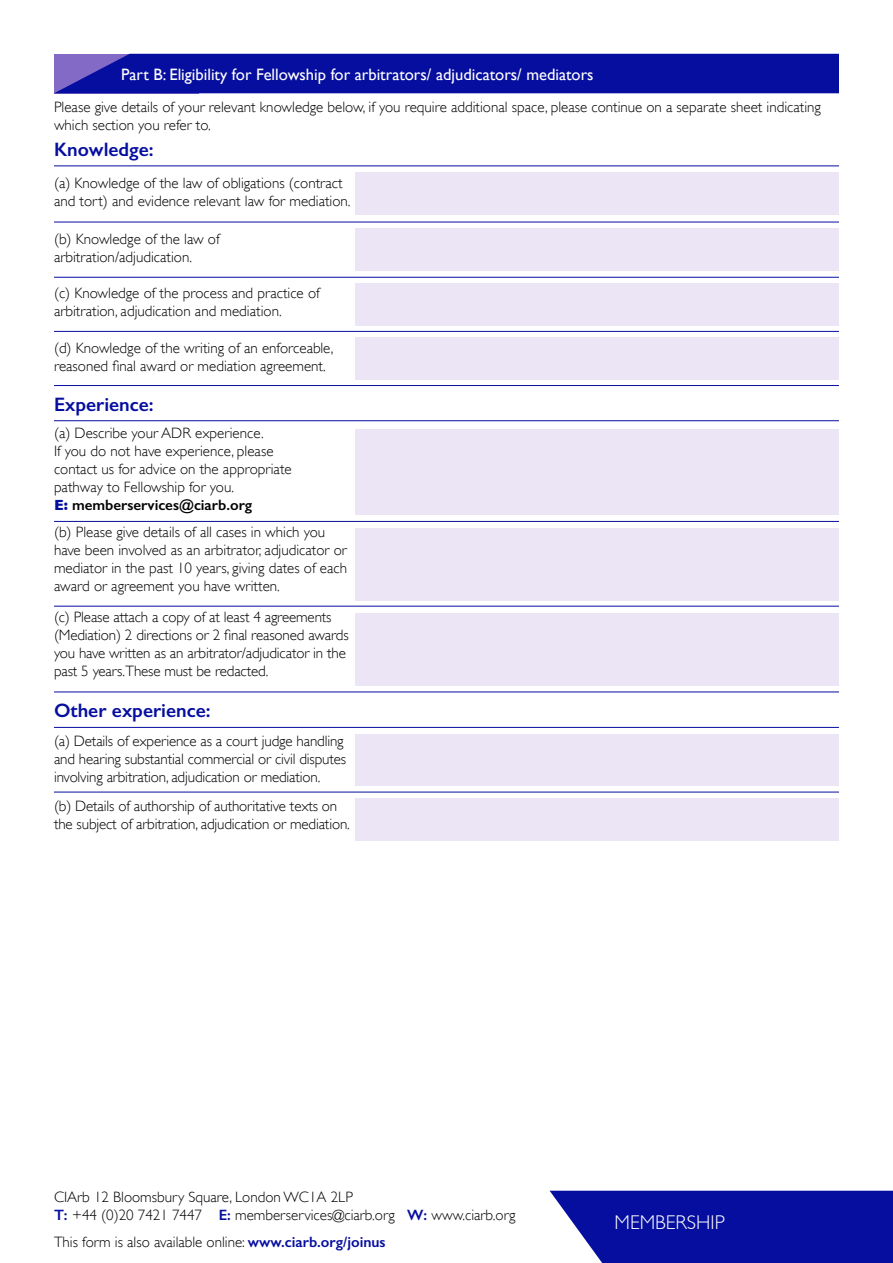
<style>
.page{position:relative;width:893px;height:1263px;background:#fff}
.page>*{position:absolute;margin:0;border:0;box-sizing:border-box;transform-origin:0 0}
.t1{font:300 19.8px "Gill Sans";color:#fff}
.t2{font:600 19.5px "Gill Sans";color:#060e9f}
.t3{font:16.5px "Gill Sans";color:#fff}
.t4{font:300 15px/18px "Gill Sans";color:#000}
.s1{font-weight:700;color:#060e9f}
.s2{font-weight:600}
.s3{font-weight:600;color:#060e9f}
</style>
<div class="page">
<svg style="left:550px;top:1191px;width:343px;height:72px"></svg>
<div style="left:54px;top:54px;width:785px;height:39px;background:#060e9f"></div>
<div style="left:355px;top:173px;width:484px;height:42px;background:#ece5f5"></div>
<hr style="left:54px;top:165px;width:785px;height:1px;background:#060e9f">
<hr style="left:54px;top:222px;width:785px;height:1px;background:#060e9f">
<div style="left:355px;top:228px;width:484px;height:42px;background:#ece5f5"></div>
<hr style="left:54px;top:277px;width:785px;height:1px;background:#060e9f">
<div style="left:355px;top:283px;width:484px;height:43px;background:#ece5f5"></div>
<hr style="left:54px;top:331px;width:785px;height:1px;background:#060e9f">
<div style="left:355px;top:337px;width:484px;height:43px;background:#ece5f5"></div>
<hr style="left:54px;top:385px;width:785px;height:1px;background:#060e9f">
<div style="left:355px;top:430px;width:484px;height:85px;background:#ece5f5"></div>
<hr style="left:54px;top:420px;width:785px;height:1px;background:#060e9f">
<div style="left:355px;top:528px;width:484px;height:73px;background:#ece5f5"></div>
<hr style="left:54px;top:521px;width:785px;height:1px;background:#060e9f">
<div style="left:355px;top:613px;width:484px;height:72px;background:#ece5f5"></div>
<hr style="left:54px;top:606px;width:785px;height:1px;background:#060e9f">
<hr style="left:54px;top:691px;width:785px;height:1px;background:#060e9f">
<div style="left:355px;top:734px;width:484px;height:52px;background:#ece5f5"></div>
<hr style="left:54px;top:727px;width:785px;height:1px;background:#060e9f">
<hr style="left:54px;top:792px;width:785px;height:1px;background:#060e9f">
<div style="left:355px;top:798px;width:484px;height:42px;background:#ece5f5"></div>
<p class="t3" style="left:121px;top:65px;width:474px">Part B: Eligibility for Fellowship for arbitrators/ adjudicators/ mediators</p>
<p class="t4" style="left:54px;top:98px;width:768px">Please give details of your relevant knowledge below, if you require additional space, please continue on a separate sheet indicating which section you refer to.</p>
<h2 class="t2" style="left:54px;top:138px;width:101px">Knowledge:</h2>
<p class="t4" style="left:54px;top:174px;width:298px">(a) Knowledge of the law of obligations (contract and tort) and evidence relevant law for mediation.</p>
<p class="t4" style="left:54px;top:230px;width:167px">(b) Knowledge of the law of arbitration/adjudication.</p>
<p class="t4" style="left:54px;top:284px;width:267px">(c) Knowledge of the process and practice of arbitration, adjudication and mediation.</p>
<p class="t4" style="left:54px;top:339px;width:281px">(d) Knowledge of the writing of an enforceable, reasoned final award or mediation agreement.</p>
<h2 class="t2" style="left:54px;top:392px;width:101px">Experience:</h2>
<p class="t4" style="left:54px;top:424px;width:239px">(a) Describe your ADR experience.<br>If you do not have experience, please contact us for advice on the appropriate pathway to Fellowship for you.<br><span class="s1">E:</span> <span class="s2">memberservices@ciarb.org</span></p>
<p class="t4" style="left:54px;top:523px;width:295px">(b) Please give details of all cases in which you have been involved as an arbitrator, adjudicator or mediator in the past 10 years, giving dates of each award or agreement you have written.</p>
<p class="t4" style="left:54px;top:608px;width:296px">(c) Please attach a copy of at least 4 agreements (Mediation) 2 directions or 2 final reasoned awards you have written as an arbitrator/adjudicator in the past 5 years.These must be redacted.</p>
<h2 class="t2" style="left:54px;top:699px;width:158px">Other experience:</h2>
<p class="t4" style="left:54px;top:731px;width:294px">(a) Details of experience as a court judge handling and hearing substantial commercial or civil disputes involving arbitration, adjudication or mediation.</p>
<p class="t4" style="left:54px;top:797px;width:297px">(b) Details of authorship of authoritative texts on the subject of arbitration, adjudication or mediation.</p>
<p class="t4" style="left:54px;top:1188px;width:463px">CIArb 12 Bloomsbury Square, London WC1A 2LP<br><span class="s3">T:</span> +44 (0)20 7421 7447 <span class="s3">E:</span> memberservices@ciarb.org <span class="s3">W:</span> www.ciarb.org</p>
<p class="t4" style="left:54px;top:1232px;width:333px">This form is also available online: <span class="s3">www.ciarb.org/joinus</span></p>
<h1 class="t1" style="left:615px;top:1211px;width:112px">MEMBERSHIP</h1>
</div>
